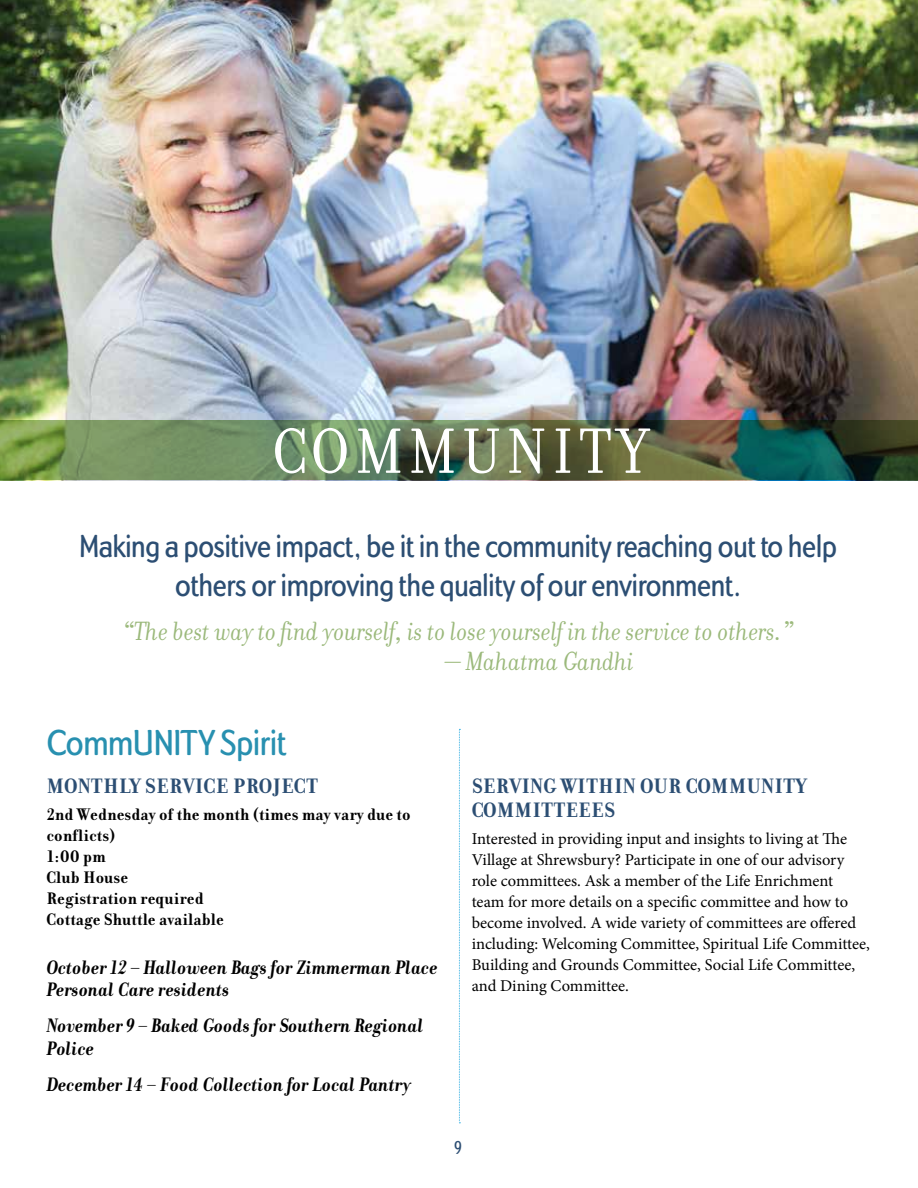
<style>
.page{position:relative;width:918px;height:1188px;background:#fff}
.page>*{position:absolute;margin:0;border:0;box-sizing:border-box;transform-origin:0 0}
.t1{font:69px "Donatora";letter-spacing:.08em;color:#fff}
.t2{font:500 condensed 37.5px "Dundee";color:#2890b0}
.t3{font:500 condensed 33px/39.6px "Dundee";color:#2c4e73;text-align:center}
.t4{font:italic 28.5px "Donatora";color:#9bb97b}
.t5{font:700 22.5px/24px "Donatora";color:#2c4e73}
.t6{font:italic 700 21px/22.5px "Donatora";color:#000}
.t7{font:700 18px/21px "Donatora";color:#000}
.t8{font:500 condensed 18px "Dundee";color:#2c4e73}
.t9{font:16.5px/21px "Minion Pro";color:#000}
</style>
<div class="page">
<svg style="left:459px;top:729px;width:1px;height:394px"></svg>
<img style="left:0;top:0;width:918px;height:420px">
<img style="left:0;top:420px;width:918px;height:60px">
<h1 class="t1" style="left:272px;top:413px;width:378px">COMMUNITY</h1>
<h3 class="t3" style="left:79px;top:525px;width:759px">Making a positive impact, be it in the community reaching out to help others or improving the quality of our environment.</h3>
<h3 class="t4" style="left:122px;top:615px;width:674px">“The best way to find yourself, is to lose yourself in the service to others.”</h3>
<h3 class="t4" style="left:444px;top:645px;width:191px">— Mahatma Gandhi</h3>
<h2 class="t2" style="left:46px;top:721px;width:241px">CommUNITY Spirit</h2>
<h3 class="t5" style="left:46px;top:774px;width:273px">MONTHLY SERVICE PROJECT</h3>
<p class="t7" style="left:46px;top:804px;width:366px">2nd Wednesday of the month (times may vary due to conflicts)<br>1:00 pm<br>Club House<br>Registration required<br>Cottage Shuttle available</p>
<p class="t6" style="left:46px;top:956px;width:393px">October 12 – Halloween Bags for Zimmerman Place<br>Personal Care residents</p>
<p class="t6" style="left:46px;top:1014px;width:379px">November 9 – Baked Goods for Southern Regional<br>Police</p>
<p class="t6" style="left:46px;top:1073px;width:366px">December 14 – Food Collection for Local Pantry</p>
<h3 class="t5" style="left:472px;top:774px;width:337px">SERVING WITHIN OUR COMMUNITY<br>COMMITTEEES</h3>
<p class="t9" style="left:472px;top:829px;width:400px">Interested in providing input and insights to living at The Village at Shrewsbury? Participate in one of our advisory role committees. Ask a member of the Life Enrichment team for more details on a specific committee and how to become involved. A wide variety of committees are offered including: Welcoming Committee, Spiritual Life Committee, Building and Grounds Committee, Social Life Committee, and Dining Committee.</p>
<p class="t8" style="left:454px;top:1137px;width:10px">9</p>
</div>
